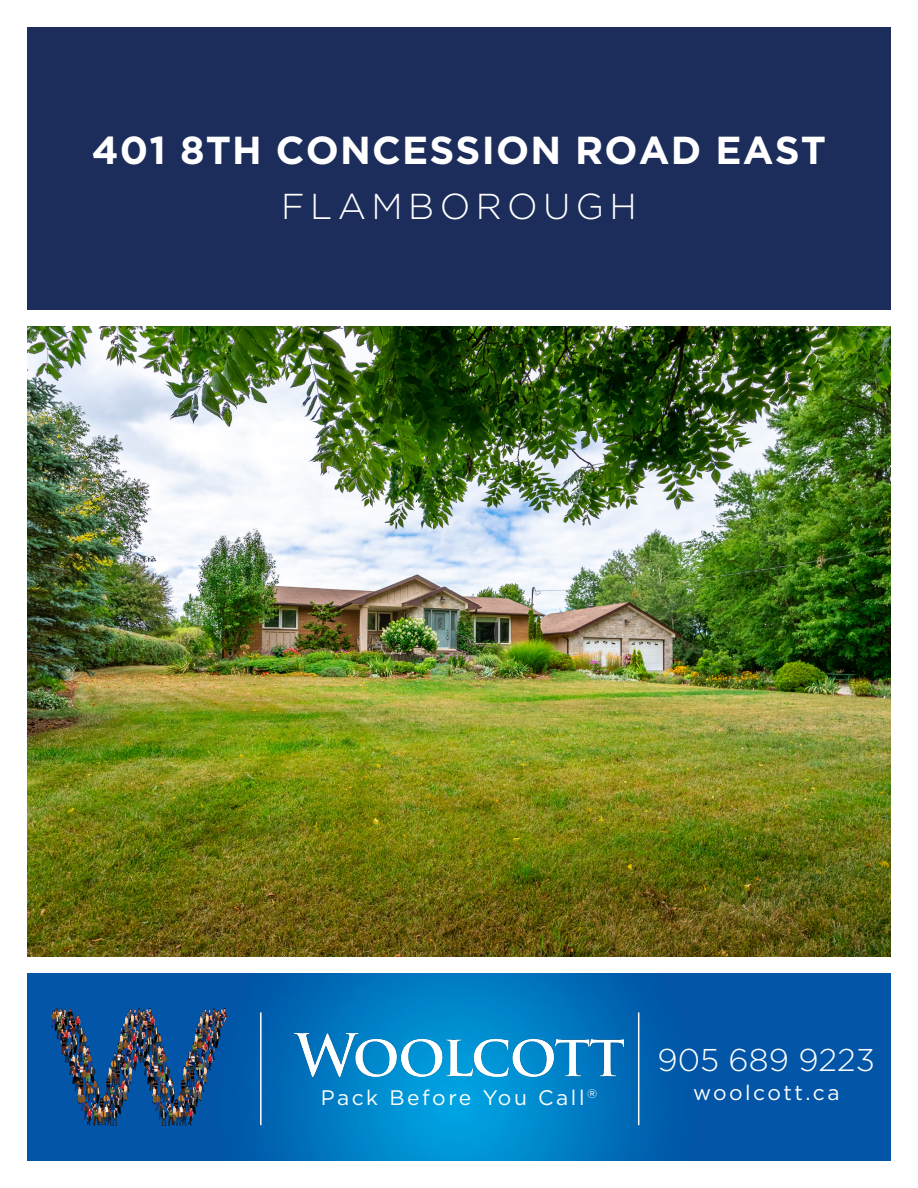
<style>
.page{position:relative;width:918px;height:1188px;background:#fff}
.page>*{position:absolute;margin:0;border:0;box-sizing:border-box;transform-origin:0 0}
.t1{font:700 39px "Gotham HTF";letter-spacing:.03em;color:#fff}
.t2{font:300 36px "Gotham HTF";letter-spacing:.15em;color:#fff}
.t3{font:300 31.5px "Gotham HTF";color:#fff}
.t4{font:21px "Gotham HTF";letter-spacing:.12em;color:#fff}
</style>
<div class="page">
<img style="left:27px;top:326px;width:864px;height:631px">
<img style="left:27px;top:973px;width:864px;height:188px">
<img style="left:52px;top:1008px;width:175px;height:117px">
<hr style="left:260px;top:1012px;width:2px;height:113px;background:#fff">
<hr style="left:638px;top:1012px;width:1px;height:113px;background:#fff">
<img style="left:295px;top:1033px;width:328px;height:43px">
<div style="left:27px;top:27px;width:864px;height:283px;background:#1c2d5b"></div>
<p class="t1" style="left:92px;top:127px;width:736px">401 8TH CONCESSION ROAD EAST</p>
<p class="t2" style="left:281px;top:187px;width:357px">FLAMBOROUGH</p>
<p class="t3" style="left:658px;top:1043px;width:219px">905 689 9223</p>
<p class="t4" style="left:321px;top:1086px;width:278px">Pack Before You Call<sup>®</sup></p>
<p class="t4" style="left:693px;top:1081px;width:148px">woolcott.ca</p>
</div>
